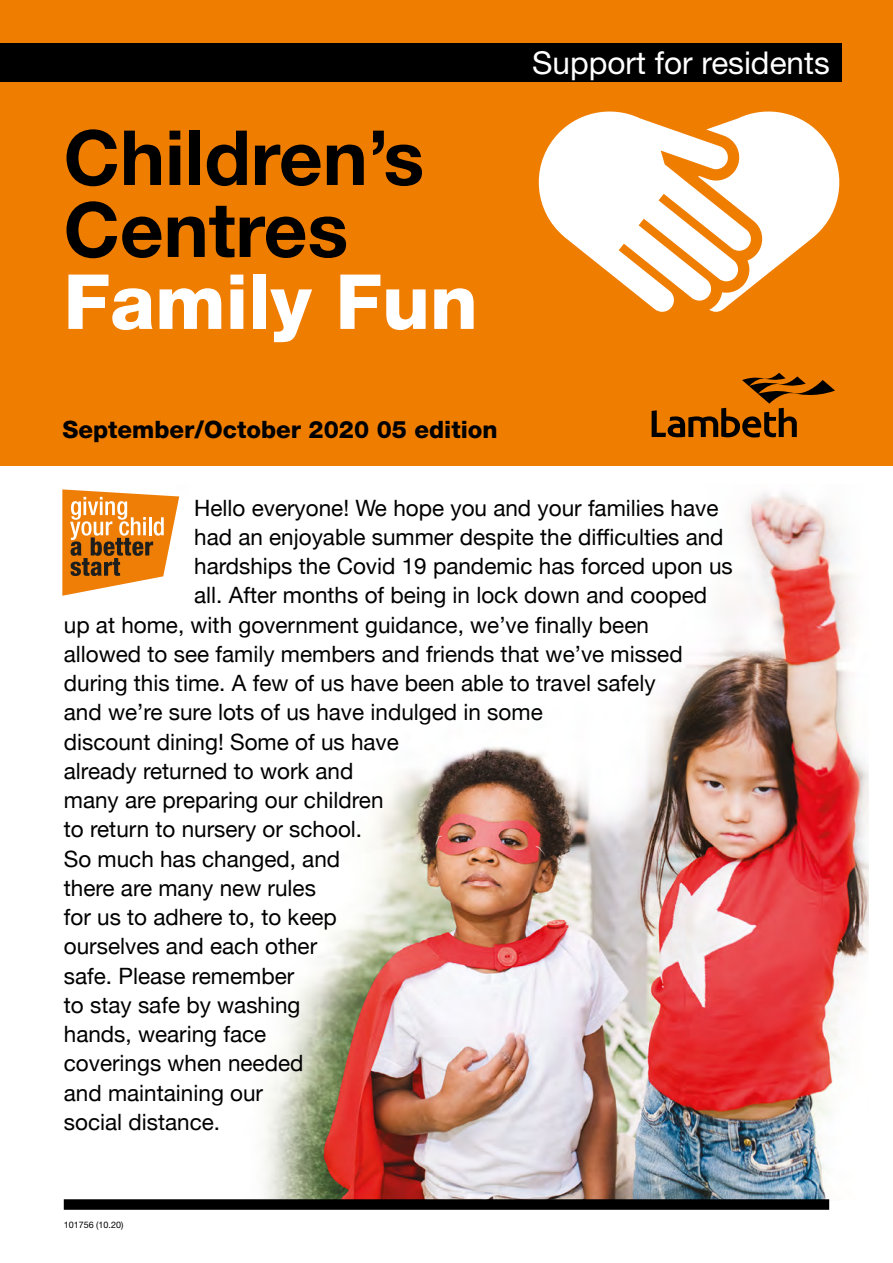
<style>
.page{position:relative;width:893px;height:1263px;background:#fff}
.page>*{position:absolute;margin:0;border:0;box-sizing:border-box;transform-origin:0 0}
.t1{font:700 76.05px/72px "Helvetica Neue LT Std";color:#000}
.t2{font:800 76.05px "Helvetica Neue LT Std";color:#fff}
.t3{font:31.5px "Helvetica Neue LT Std";color:#fff}
.t4{font:800 24px "Helvetica Neue LT Std";color:#000}
.t5{font:22.5px "Helvetica Neue";color:#000}
.t6{font:9px "Helvetica Neue LT Std";color:#000}
</style>
<div class="page">
<img style="left:179px;top:492px;width:689px;height:708px">
<div style="left:64px;top:1199px;width:765px;height:11px;background:#000"></div>
<div style="left:0;top:0;width:893px;height:466px;background:#ef7d00"></div>
<svg style="left:652px;top:373px;width:183px;height:64px"></svg>
<div style="left:0;top:43px;width:842px;height:38px;background:#000"></div>
<svg style="left:539px;top:112px;width:300px;height:200px"></svg>
<svg style="left:62px;top:489px;width:117px;height:107px"></svg>
<h1 class="t1" style="left:64px;top:120px;width:362px">Children’s<br>Centres</h1>
<h1 class="t2" style="left:64px;top:257px;width:416px">Family Fun</h1>
<p class="t4" style="left:62px;top:415px;width:437px">September/October 2020 05 edition</p>
<h2 class="t3" style="left:532px;top:44px;width:299px">Support for residents</h2>
<p class="t5" style="left:194px;top:491px;width:526px">Hello everyone! We hope you and your families have</p>
<p class="t5" style="left:194px;top:521px;width:531px">had an enjoyable summer despite the difficulties and</p>
<p class="t5" style="left:194px;top:550px;width:540px">hardships the Covid 19 pandemic has forced upon us</p>
<p class="t5" style="left:194px;top:579px;width:515px">all. After months of being in lock down and cooped</p>
<p class="t5" style="left:64px;top:608px;width:587px">up at home, with government guidance, we’ve finally been</p>
<p class="t5" style="left:64px;top:638px;width:620px">allowed to see family members and friends that we’ve missed</p>
<p class="t5" style="left:64px;top:667px;width:593px">during this time. A few of us have been able to travel safely</p>
<p class="t5" style="left:64px;top:696px;width:480px">and we’re sure lots of us have indulged in some</p>
<p class="t5" style="left:64px;top:725px;width:337px">discount dining! Some of us have</p>
<p class="t5" style="left:64px;top:755px;width:291px">already returned to work and</p>
<p class="t5" style="left:64px;top:784px;width:321px">many are preparing our children</p>
<p class="t5" style="left:64px;top:813px;width:300px">to return to nursery or school.</p>
<p class="t5" style="left:64px;top:842px;width:278px">So much has changed, and</p>
<p class="t5" style="left:64px;top:872px;width:254px">there are many new rules</p>
<p class="t5" style="left:64px;top:901px;width:274px">for us to adhere to, to keep</p>
<p class="t5" style="left:64px;top:930px;width:255px">ourselves and each other</p>
<p class="t5" style="left:64px;top:959px;width:232px">safe. Please remember</p>
<p class="t5" style="left:64px;top:989px;width:238px">to stay safe by washing</p>
<p class="t5" style="left:64px;top:1018px;width:204px">hands, wearing face</p>
<p class="t5" style="left:64px;top:1047px;width:241px">coverings when needed</p>
<p class="t5" style="left:64px;top:1076px;width:201px">and maintaining our</p>
<p class="t5" style="left:64px;top:1106px;width:158px">social distance.</p>
<p class="t6" style="left:64px;top:1219px;width:61px">101756 (10.20)</p>
</div>
